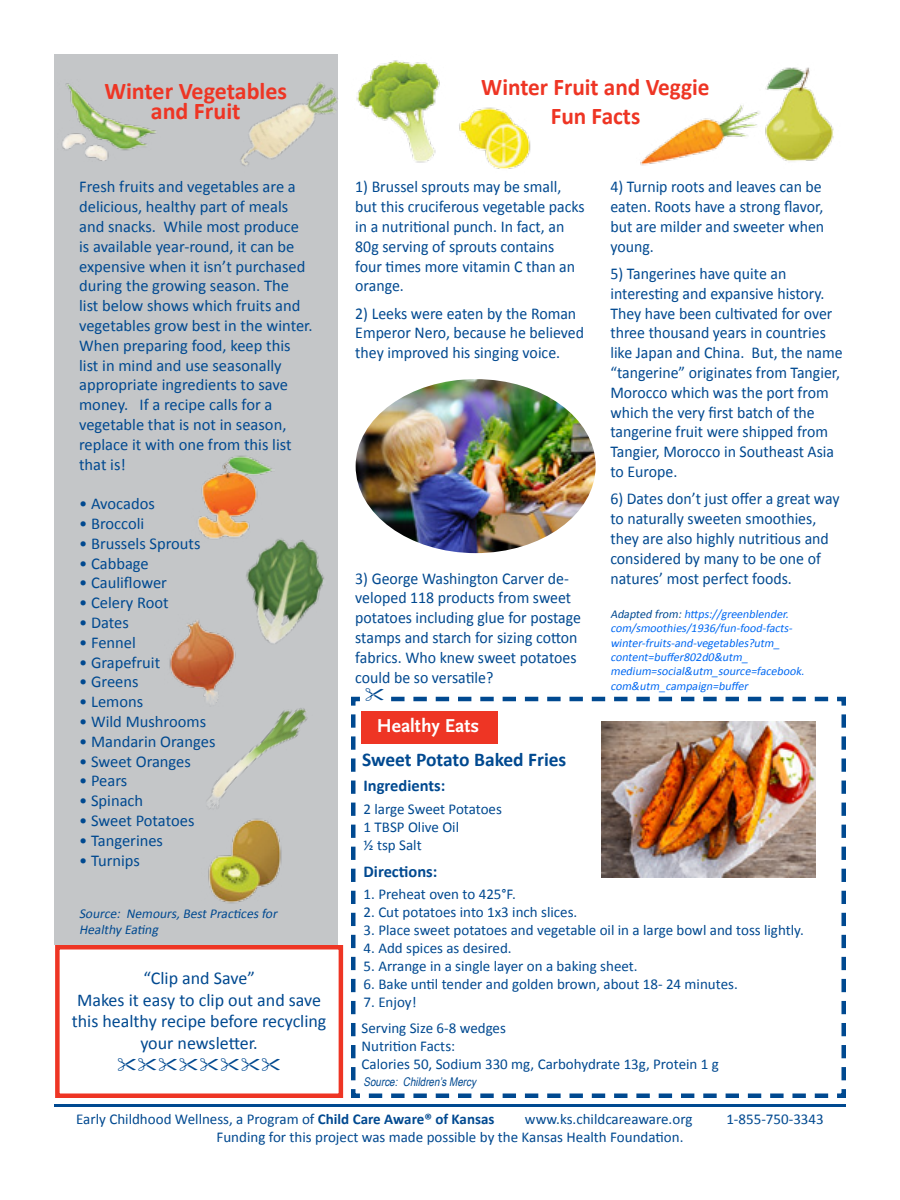
<style>
.page{position:relative;width:900px;height:1200px;background:#fff}
.page>*{position:absolute;margin:0;border:0;box-sizing:border-box;transform-origin:0 0}
.t1{font:700 24px/28.8px "Calibri";color:#ee3524;text-align:center}
.t2{font:700 19.5px "Calibri";color:#004990}
.t3{font:700 19.5px "Scala Sans OT";color:#fff}
.t4{font:18px/21.6px "Calibri";color:#004990;text-align:center}
.t5{font:16.5px/19.8px "Calibri";color:#004990;scale:.96 1}
.t6{font:16.5px/19.8px "Calibri";color:#004990}
.t7{font:700 16.5px "Calibri";color:#004990}
.t8{font:15px/18px "Calibri";color:#004990}
.t9{font:italic 13.5px/16.2px "Calibri";color:#004990}
.t10{font:italic 12px/14.4px "Calibri";color:#0068f2}
.t11{font:italic 12px "Arial Narrow";color:#004990}
.s1{color:#004990}
.s2{font-weight:700}
</style>
<div class="page">
<div style="left:54px;top:54px;width:284px;height:891px;background:#c4c6c8"></div>
<div style="left:55px;top:945px;width:288px;height:153px;border:4px solid #ee3524"></div>
<hr style="left:54px;top:1104px;width:792px;height:3px;background:#004990">
<svg style="left:351px;top:696px;width:495px;height:402px"></svg>
<div style="left:362px;top:711px;width:136px;height:33px;background:#ee3524"></div>
<div style="left:364px;top:688px;width:22px;height:16px;background:#fff"></div>
<img style="left:640px;top:105px;width:119px;height:61px">
<img style="left:356px;top:60px;width:84px;height:103px">
<img style="left:759px;top:67px;width:75px;height:95px">
<img style="left:459px;top:107px;width:72px;height:62px">
<img style="left:601px;top:722px;width:215px;height:155px">
<img style="left:240px;top:82px;width:98px;height:84px">
<img style="left:169px;top:620px;width:67px;height:74px">
<img style="left:62px;top:83px;width:94px;height:78px">
<img style="left:233px;top:539px;width:91px;height:115px">
<img style="left:198px;top:455px;width:77px;height:87px">
<img style="left:203px;top:694px;width:104px;height:115px">
<img style="left:208px;top:818px;width:74px;height:86px">
<img style="left:356px;top:379px;width:240px;height:174px">
<svg style="left:386px;top:696px;width:442px;height:5px"></svg>
<h1 class="t1" style="left:104px;top:81px;width:184px;line-height:19.5px">Winter Vegetables and Fruit</h1>
<p class="t6" style="left:79px;top:177px;width:235px">Fresh fruits and vegetables are a delicious, healthy part of meals and snacks. While most produce is available year-round, it can be expensive when it isn’t purchased during the growing season. The list below shows which fruits and vegetables grow best in the winter.<br>When preparing food, keep this list in mind and use seasonally appropriate ingredients to save money. If a recipe calls for a vegetable that is not in season, replace it with one from this list that is!</p>
<p class="t6" style="left:79px;top:494px;width:77px">• Avocados</p>
<p class="t6" style="left:79px;top:514px;width:67px">• Broccoli</p>
<p class="t6" style="left:79px;top:533px;width:123px">• Brussels Sprouts</p>
<p class="t6" style="left:79px;top:553px;width:71px">• Cabbage</p>
<p class="t6" style="left:79px;top:573px;width:89px">• Cauliflower</p>
<p class="t6" style="left:79px;top:593px;width:91px">• Celery Root</p>
<p class="t6" style="left:79px;top:613px;width:51px">• Dates</p>
<p class="t6" style="left:79px;top:632px;width:58px">• Fennel</p>
<p class="t6" style="left:79px;top:652px;width:83px">• Grapefruit</p>
<p class="t6" style="left:79px;top:672px;width:61px">• Greens</p>
<p class="t6" style="left:79px;top:692px;width:66px">• Lemons</p>
<p class="t6" style="left:79px;top:712px;width:129px">• Wild Mushrooms</p>
<p class="t6" style="left:79px;top:731px;width:138px">• Mandarin Oranges</p>
<p class="t6" style="left:79px;top:751px;width:113px">• Sweet Oranges</p>
<p class="t6" style="left:79px;top:771px;width:50px">• Pears</p>
<p class="t6" style="left:79px;top:791px;width:66px">• Spinach</p>
<p class="t6" style="left:79px;top:811px;width:117px">• Sweet Potatoes</p>
<p class="t6" style="left:79px;top:830px;width:85px">• Tangerines</p>
<p class="t6" style="left:79px;top:850px;width:62px">• Turnips</p>
<p class="t9" style="left:79px;top:905px;width:202px">Source: Nemours,BestPracticesfor<br>Healthy Eating</p>
<p class="t4" style="left:72px;top:967px;width:256px">“Clip and Save”<br>Makes it easy to clip out and save this healthy recipe before recycling your newsletter.</p>
<h1 class="t1" style="left:481px;top:72px;width:230px">Winter Fruit and Veggie<br>Fun Facts</h1>
<p class="t5" style="left:355px;top:177px;width:240px">1) Brussel sprouts may be small, but this cruciferous vegetable packs in a nutritional punch. In fact, an<br>80g serving of sprouts contains four times more vitamin C than an orange.</p>
<p class="t5" style="left:355px;top:303px;width:240px">2) Leeks were eaten by the Roman<br>Emperor Nero, because he believed they improved his singing voice.</p>
<p class="t5" style="left:355px;top:568px;width:237px">3) George Washington Carver de&shy;veloped 118 products from sweet potatoes including glue for postage stamps and starch for sizing cotton fabrics. Who knew sweet potatoes could be so versatile?</p>
<p class="t3" style="left:377px;top:715px;width:104px">Healthy Eats</p>
<p class="t2" style="left:362px;top:747px;width:206px">Sweet Potato Baked Fries</p>
<p class="t7" style="left:364px;top:775px;width:83px">Ingredients:</p>
<p class="t8" style="left:364px;top:800px;width:140px">2 large Sweet Potatoes<br>1 TBSP Olive Oil<br>½ tsp Salt</p>
<p class="t7" style="left:364px;top:861px;width:75px">Directions:</p>
<p class="t5" style="left:610px;top:177px;width:224px">4) Turnip roots and leaves can be eaten. Roots have a strong flavor, but are milder and sweeter when young.</p>
<p class="t5" style="left:610px;top:264px;width:244px">5) Tangerines have quite an interesting and expansive history.<br>They have been cultivated for over three thousand years in countries like Japan and China. But, the name “tangerine” originates from Tangier,<br>Morocco which was the port from which the very first batch of the tangerine fruit were shipped from<br>Tangier, Morocco in Southeast Asia to Europe.</p>
<p class="t5" style="left:610px;top:489px;width:240px">6) Dates don’t just offer a great way to naturally sweeten smoothies, they are also highly nutritious and considered by many to be one of natures’ most perfect foods.</p>
<p class="t10" style="left:610px;top:607px;width:198px"><span class="s1">Adapted from:</span>https://greenblender. com/smoothies/1936/fun-food-facts&shy;winter-fruits-and-vegetables?utm_ content=buffer802d0&amp;utm_ medium=social&amp;utm_source=facebook. com&amp;utm_campaign=buffer</p>
<p class="t8" style="left:364px;top:885px;width:154px">1. Preheat oven to 425°F.</p>
<p class="t8" style="left:364px;top:903px;width:215px">2. Cut potatoes into 1x3 inch slices.</p>
<p class="t8" style="left:364px;top:921px;width:442px">3. Place sweet potatoes and vegetable oil in a large bowl and toss lightly.</p>
<p class="t8" style="left:364px;top:939px;width:150px">4. Add spices as desired.</p>
<p class="t8" style="left:364px;top:957px;width:276px">5. Arrange in a single layer on a baking sheet.</p>
<p class="t8" style="left:364px;top:975px;width:376px">6. Bake until tender and golden brown, about 18- 24 minutes.</p>
<p class="t8" style="left:364px;top:993px;width:55px">7. Enjoy!</p>
<p class="t8" style="left:362px;top:1019px;width:359px">Serving Size 6-8 wedges<br>Nutrition Facts:<br>Calories 50, Sodium 330 mg, Carbohydrate 13g, Protein 1 g</p>
<p class="t11" style="left:364px;top:1073px;width:117px">Source: Children’sMercy</p>
<p class="t8" style="left:76px;top:1110px;width:420px">Early Childhood Wellness, a Program of <span class="s2">Child Care Aware® of Kansas</span></p>
<p class="t8" style="left:525px;top:1110px;width:169px">www.ks.childcareaware.org</p>
<p class="t8" style="left:726px;top:1110px;width:99px">1-855-750-3343</p>
<p class="t8" style="left:217px;top:1128px;width:468px">Funding for this project was made possible by the Kansas Health Foundation.</p>
</div>
